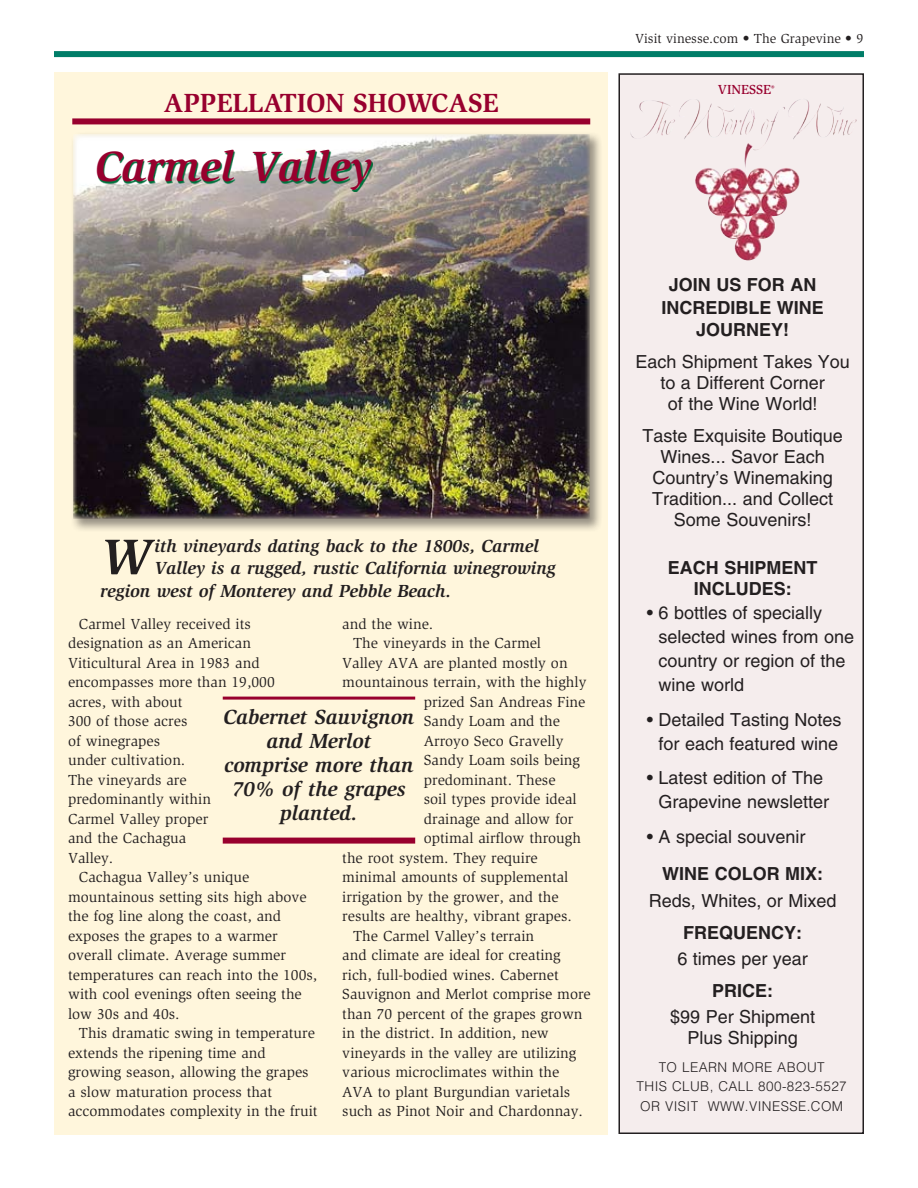
<style>
.page{position:relative;width:918px;height:1188px;background:#fff}
.page>*{position:absolute;margin:0;border:0;box-sizing:border-box;transform-origin:0 0}
.t1{font:italic 700 51.6px "Slimbach Std";color:#231f20}
.t2{font:italic 700 43.5px "Slimbach Std";color:#98002e}
.t3{font:700 27px "Slimbach Std";color:#98002e}
.t4{font:italic 700 21px/24px "Slimbach Std";color:#231f20;text-align:center}
.t5{font:18px/21px "Helvetica LT Std";color:#231f20;text-align:center}
.t6{font:italic 700 18px "Slimbach Std";color:#231f20}
.t7{font:700 18px/22.5px "Helvetica LT Std";color:#231f20;text-align:center}
.t8{font:15px "Slimbach Std";color:#231f20}
.t9{font:300 13.5px/19.5px "Helvetica LT Std";letter-spacing:.03em;color:#231f20;text-align:center}
.t10{font:13.5px "Slimbach Std";color:#231f20}
.t11{font:500 13.5px "Slimbach Std";color:#98002e}
</style>
<div class="page">
<div style="left:54px;top:51px;width:810px;height:6px;background:#007d68"></div>
<div style="left:619px;top:74px;width:244px;height:1059px;background:#f5eded"></div>
<div style="left:618px;top:73px;width:246px;height:1061px;border:2px solid #231f20"></div>
<img style="left:788px;top:99px;width:20px;height:41px">
<div style="left:54px;top:72px;width:554px;height:1062px;background:#fff6dc"></div>
<div style="left:72px;top:118px;width:518px;height:6px;background:#98002e"></div>
<div style="left:70px;top:132px;width:533px;height:400px;background:#231f20;opacity:.48"></div>
<img style="left:73px;top:134px;width:516px;height:385px">
<svg style="left:99px;top:152px;width:274px;height:40px;background:#a1bbac"></svg>
<hr style="left:223px;top:697px;width:192px;height:3px;background:#98002e">
<div style="left:223px;top:838px;width:192px;height:6px;background:#98002e"></div>
<h3 class="t3" style="left:164px;top:87px;width:19px">APP</h3>
<h3 class="t3" style="left:216px;top:87px;width:33px">ELLAT</h3>
<h3 class="t3" style="left:297px;top:87px;width:129px">ION SHOWCAS</h3>
<h3 class="t3" style="left:483px;top:87px;width:17px">E</h3>
<h2 class="t2" style="left:95px;top:141px;width:278px">Carmel Valley</h2>
<h1 class="t1" style="left:100px;top:527px;width:53px">W</h1>
<p class="t6" style="left:154px;top:535px;width:386px">ith vineyards dating back to the 1800s, Carmel</p>
<p class="t6" style="left:154px;top:558px;width:403px">Valley is a rugged, rustic California winegrowing</p>
<p class="t6" style="left:100px;top:580px;width:353px">region west of Monterey and Pebble Beach.</p>
<p class="t8" style="left:79px;top:615px;width:173px">Carmel Valley received its</p>
<p class="t8" style="left:68px;top:635px;width:184px">designation as an American</p>
<p class="t8" style="left:68px;top:654px;width:193px">Viticultural Area in 1983 and</p>
<p class="t8" style="left:68px;top:674px;width:208px">encompasses more than 19,000</p>
<p class="t8" style="left:68px;top:693px;width:116px">acres, with about</p>
<p class="t8" style="left:68px;top:713px;width:121px">300 of those acres</p>
<p class="t8" style="left:68px;top:732px;width:94px">of winegrapes</p>
<p class="t8" style="left:68px;top:752px;width:119px">under cultivation.</p>
<p class="t8" style="left:68px;top:771px;width:120px">The vineyards are</p>
<p class="t8" style="left:68px;top:791px;width:144px">predominantly within</p>
<p class="t8" style="left:68px;top:810px;width:142px">Carmel Valley proper</p>
<p class="t8" style="left:68px;top:830px;width:120px">and the Cachagua</p>
<p class="t8" style="left:68px;top:849px;width:47px">Valley.</p>
<p class="t8" style="left:79px;top:869px;width:172px">Cachagua Valley’s unique</p>
<p class="t8" style="left:68px;top:888px;width:240px">mountainous setting sits high above</p>
<p class="t8" style="left:68px;top:908px;width:215px">the fog line along the coast, and</p>
<p class="t8" style="left:68px;top:927px;width:211px">exposes the grapes to a warmer</p>
<p class="t8" style="left:68px;top:947px;width:219px">overall climate. Average summer</p>
<p class="t8" style="left:68px;top:966px;width:251px">temperatures can reach into the 100s,</p>
<p class="t8" style="left:68px;top:986px;width:235px">with cool evenings often seeing the</p>
<p class="t8" style="left:68px;top:1005px;width:113px">low 30s and 40s.</p>
<p class="t8" style="left:79px;top:1025px;width:238px">This dramatic swing in temperature</p>
<p class="t8" style="left:68px;top:1044px;width:199px">extends the ripening time and</p>
<p class="t8" style="left:68px;top:1064px;width:242px">growing season, allowing the grapes</p>
<p class="t8" style="left:68px;top:1083px;width:206px">a slow maturation process that</p>
<p class="t8" style="left:68px;top:1103px;width:251px">accommodates complexity in the fruit</p>
<p class="t8" style="left:342px;top:615px;width:93px">and the wine.</p>
<p class="t8" style="left:353px;top:635px;width:190px">The vineyards in the Carmel</p>
<p class="t8" style="left:342px;top:654px;width:227px">Valley AVA are planted mostly on</p>
<p class="t8" style="left:342px;top:674px;width:246px">mountainous terrain, with the highly</p>
<p class="t8" style="left:424px;top:693px;width:163px">prized San Andreas Fine</p>
<p class="t8" style="left:424px;top:713px;width:138px">Sandy Loam and the</p>
<p class="t8" style="left:424px;top:732px;width:141px">Arroyo Seco Gravelly</p>
<p class="t8" style="left:424px;top:752px;width:158px">Sandy Loam soils being</p>
<p class="t8" style="left:424px;top:771px;width:133px">predominant. These</p>
<p class="t8" style="left:424px;top:791px;width:154px">soil types provide ideal</p>
<p class="t8" style="left:424px;top:810px;width:151px">drainage and allow for</p>
<p class="t8" style="left:424px;top:830px;width:159px">optimal airflow through</p>
<p class="t8" style="left:342px;top:849px;width:197px">the root system. They require</p>
<p class="t8" style="left:342px;top:869px;width:228px">minimal amounts of supplemental</p>
<p class="t8" style="left:342px;top:888px;width:218px">irrigation by the grower, and the</p>
<p class="t8" style="left:342px;top:908px;width:231px">results are healthy, vibrant grapes.</p>
<p class="t8" style="left:353px;top:927px;width:183px">The Carmel Valley’s terrain</p>
<p class="t8" style="left:342px;top:947px;width:220px">and climate are ideal for creating</p>
<p class="t8" style="left:342px;top:966px;width:218px">rich, full-bodied wines. Cabernet</p>
<p class="t8" style="left:342px;top:986px;width:250px">Sauvignon and Merlot comprise more</p>
<p class="t8" style="left:342px;top:1005px;width:242px">than 70 percent of the grapes grown</p>
<p class="t8" style="left:342px;top:1025px;width:208px">in the district. In addition, new</p>
<p class="t8" style="left:342px;top:1044px;width:235px">vineyards in the valley are utilizing</p>
<p class="t8" style="left:342px;top:1064px;width:218px">various microclimates within the</p>
<p class="t8" style="left:342px;top:1083px;width:229px">AVA to plant Burgundian varietals</p>
<p class="t8" style="left:342px;top:1103px;width:242px">such as Pinot Noir and Chardonnay.</p>
<h3 class="t4" style="left:224px;top:705px;width:192px">Cabernet Sauvignon and Merlot comprise more than<br>70% of the grapes planted.</h3>
<p class="t10" style="left:635px;top:31px;width:230px">Visit vinesse.com • The Grapevine • 9</p>
<p class="t11" style="left:718px;top:82px;width:58px">VINESSE<sup>®</sup></p>
<p class="t7" style="left:661px;top:273px;width:162px">JOIN US FOR AN<br>INCREDIBLE WINE<br>JOURNEY!</p>
<p class="t5" style="left:635px;top:351px;width:216px">Each Shipment Takes You to a Different Corner<br>of the Wine World!</p>
<p class="t5" style="left:643px;top:425px;width:202px">Taste Exquisite Boutique<br>Wines... Savor Each<br>Country’s Winemaking<br>Tradition... and Collect<br>Some Souvenirs!</p>
<p class="t7" style="left:668px;top:557px;width:151px;line-height:21px">EACH SHIPMENT<br>INCLUDES:</p>
<p class="t5" style="left:659px;top:600px;width:197px;line-height:24px;text-align:left;text-indent:-12px">• 6 bottles of specially selected wines from one country or region of the wine world</p>
<p class="t5" style="left:647px;top:707px;width:196px;line-height:24px">• Detailed Tasting Notes for each featured wine</p>
<p class="t5" style="left:659px;top:766px;width:172px;line-height:24px;text-align:left;text-indent:-12px">• Latest edition of The<br>Grapevine newsletter</p>
<p class="t5" style="left:647px;top:826px;width:160px">• A special souvenir</p>
<p class="t7" style="left:662px;top:863px;width:163px">WINE COLOR MIX:</p>
<p class="t5" style="left:649px;top:890px;width:189px">Reds, Whites, or Mixed</p>
<p class="t7" style="left:683px;top:921px;width:120px">FREQUENCY:</p>
<p class="t5" style="left:677px;top:948px;width:132px">6 times per year</p>
<p class="t7" style="left:712px;top:979px;width:63px">PRICE:</p>
<p class="t5" style="left:670px;top:1006px;width:147px">$99 Per Shipment<br>Plus Shipping</p>
<p class="t9" style="left:637px;top:1057px;width:212px">TO LEARN MORE ABOUT<br>THIS CLUB, CALL 800-823-5527<br>OR VISIT WWW.VINESSE.COM</p>
</div>
